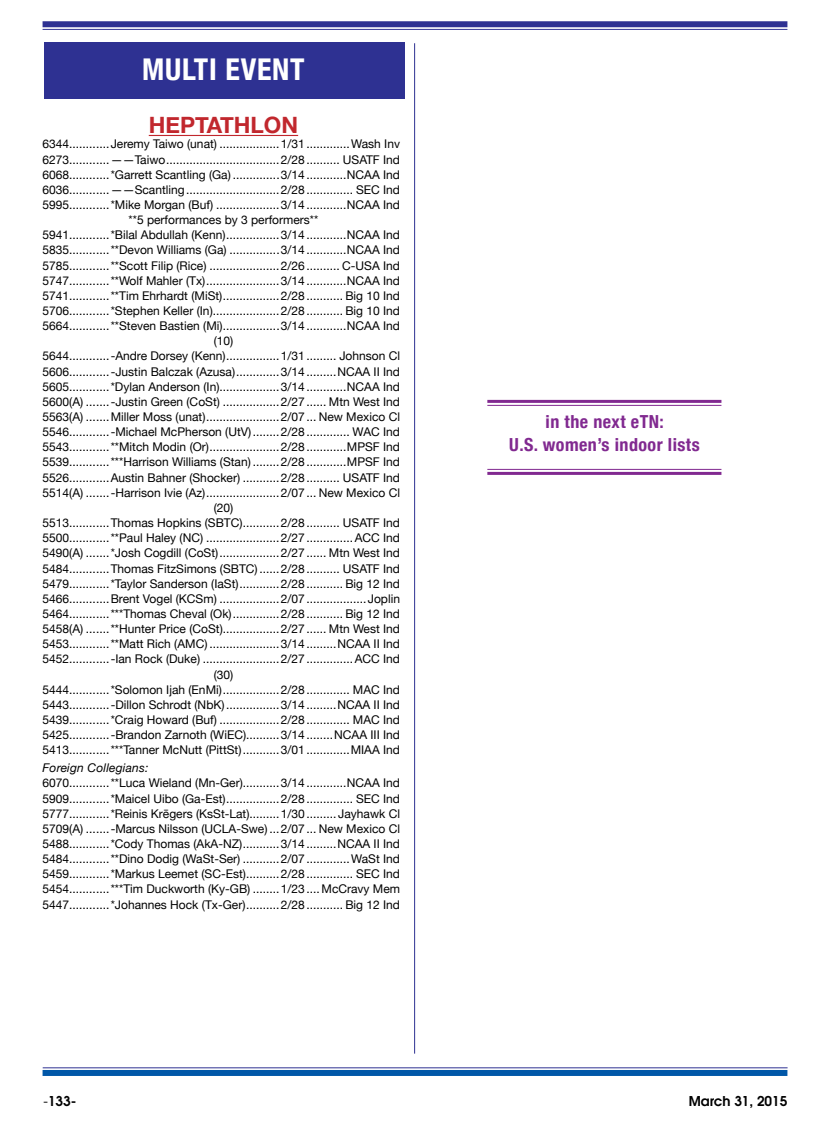
<style>
.page{position:relative;width:830px;height:1127px;background:#fff}
.page>*{position:absolute;margin:0;border:0;box-sizing:border-box;transform-origin:0 0}
.t1{font:700 condensed 30px "Helvetica Neue";letter-spacing:.025em;color:#fff}
.t2{font:700 22.5px "Helvetica Neue";color:#c1272d}
.t3{font:700 condensed 18px/22.6px "Helvetica Neue";letter-spacing:.025em;color:#812990;text-align:center}
.t4{font:600 13.5px "Avant Garde";color:#000}
.t5{font:12px/15.1px "Helvetica Neue";color:#000;text-align:center}
.t6{font:italic 12px "Helvetica Neue";letter-spacing:.015em;color:#000}
.s1{font-weight:400}
</style>
<div class="page">
<hr style="left:149px;top:135px;width:149px;height:1px;background:#c1272d">
<hr style="left:487px;top:400px;width:234px;height:3px;background:#812990">
<hr style="left:487px;top:405px;width:234px;height:1px;background:#812990">
<hr style="left:487px;top:469px;width:234px;height:1px;background:#812990">
<hr style="left:487px;top:472px;width:234px;height:3px;background:#812990">
<div style="left:44px;top:43px;width:360px;height:56px;background:#2e3192"></div>
<hr style="left:414px;top:43px;width:1px;height:1010px;background:#2e3192">
<div style="left:43px;top:21px;width:744px;height:6px;background:#2e3192"></div>
<div style="left:43px;top:1070px;width:744px;height:6px;background:#0057a8"></div>
<hr style="left:43px;top:29px;width:744px;height:1px;background:#2e3192">
<hr style="left:43px;top:1067px;width:744px;height:1px;background:#2e3192">
<h1 class="t1" style="left:142px;top:44px;width:164px">MULTI EVENT</h1>
<h2 class="t2" style="left:149px;top:105px;width:151px">HEPTATHLON</h2>
<p class="t5" style="left:43px;top:136px;width:359px">6344............Jeremy Taiwo (unat) ..................1/31.............Wash Inv 6273............——Taiwo..................................2/28.......... USATF Ind 6068............*Garrett Scantling (Ga) ..............3/14............NCAA Ind 6036............——Scantling............................2/28.............. SEC Ind 5995............*Mike Morgan (Buf) ...................3/14............NCAA Ind **5 performances by 3 performers**<br>5941............*Bilal Abdullah (Kenn)................3/14............NCAA Ind 5835............**Devon Williams (Ga) ...............3/14............NCAA Ind 5785............**Scott Filip (Rice) .....................2/26.......... C-USA Ind 5747............**Wolf Mahler (Tx)......................3/14............NCAA Ind 5741............**Tim Ehrhardt (MiSt).................2/28........... Big 10 Ind 5706............*Stephen Keller (In)....................2/28........... Big 10 Ind 5664............**Steven Bastien (Mi).................3/14............NCAA Ind (10)<br>5644............-Andre Dorsey (Kenn)................1/31......... Johnson Cl 5606............-Justin Balczak (Azusa).............3/14.........NCAA II Ind 5605............*Dylan Anderson (In)..................3/14............NCAA Ind 5600(A) .......-Justin Green (CoSt) .................2/27...... Mtn West Ind 5563(A) .......Miller Moss (unat)......................2/07... New Mexico Cl 5546............-Michael McPherson (UtV) ........2/28............. WAC Ind 5543............**Mitch Modin (Or).....................2/28............MPSF Ind 5539............***Harrison Williams (Stan) ........2/28............MPSF Ind 5526............Austin Bahner (Shocker) ...........2/28.......... USATF Ind 5514(A) .......-Harrison Ivie (Az)......................2/07... New Mexico Cl (20)<br>5513............Thomas Hopkins (SBTC)...........2/28.......... USATF Ind 5500............**Paul Haley (NC) ......................2/27..............ACC Ind 5490(A) .......*Josh Cogdill (CoSt)..................2/27...... Mtn West Ind 5484............Thomas FitzSimons (SBTC) ......2/28.......... USATF Ind 5479............*Taylor Sanderson (IaSt)............2/28........... Big 12 Ind 5466............Brent Vogel (KCSm) ..................2/07..................Joplin 5464............***Thomas Cheval (Ok)..............2/28........... Big 12 Ind 5458(A) .......**Hunter Price (CoSt).................2/27...... Mtn West Ind 5453............**Matt Rich (AMC) .....................3/14.........NCAA II Ind 5452............-Ian Rock (Duke) .......................2/27..............ACC Ind (30)<br>5444............*Solomon Ijah (EnMi).................2/28............. MAC Ind 5443............-Dillon Schrodt (NbK)................3/14.........NCAA II Ind 5439............*Craig Howard (Buf) ..................2/28............. MAC Ind 5425............-Brandon Zarnoth (WiEC)..........3/14........NCAA III Ind 5413............***Tanner McNutt (PittSt)...........3/01.............MIAA Ind</p>
<p class="t6" style="left:43px;top:758px;width:107px">Foreign Collegians:</p>
<p class="t5" style="left:43px;top:775px;width:359px;text-align:justify">6070............**Luca Wieland (Mn-Ger)...........3/14............NCAA Ind 5909............*Maicel Uibo (Ga-Est)................2/28.............. SEC Ind 5777............*Reinis Krēgers (KsSt-Lat).........1/30......... Jayhawk Cl 5709(A) .......-Marcus Nilsson (UCLA-Swe) ...2/07... New Mexico Cl 5488............*Cody Thomas (AkA-NZ)...........3/14.........NCAA II Ind 5484............**Dino Dodig (WaSt-Ser) ...........2/07.............WaSt Ind 5459............*Markus Leemet (SC-Est)..........2/28.............. SEC Ind 5454............***Tim Duckworth (Ky-GB) ........1/23.... McCravy Mem 5447............*Johannes Hock (Tx-Ger)..........2/28........... Big 12 Ind</p>
<h3 class="t3" style="left:509px;top:409px;width:192px">in the next eTN:<br>U.S. women’s indoor lists</h3>
<p class="t4" style="left:44px;top:1092px;width:34px"><span class="s1">-</span>133-</p>
<p class="t4" style="left:688px;top:1092px;width:100px">March 31, 2015</p>
</div>
